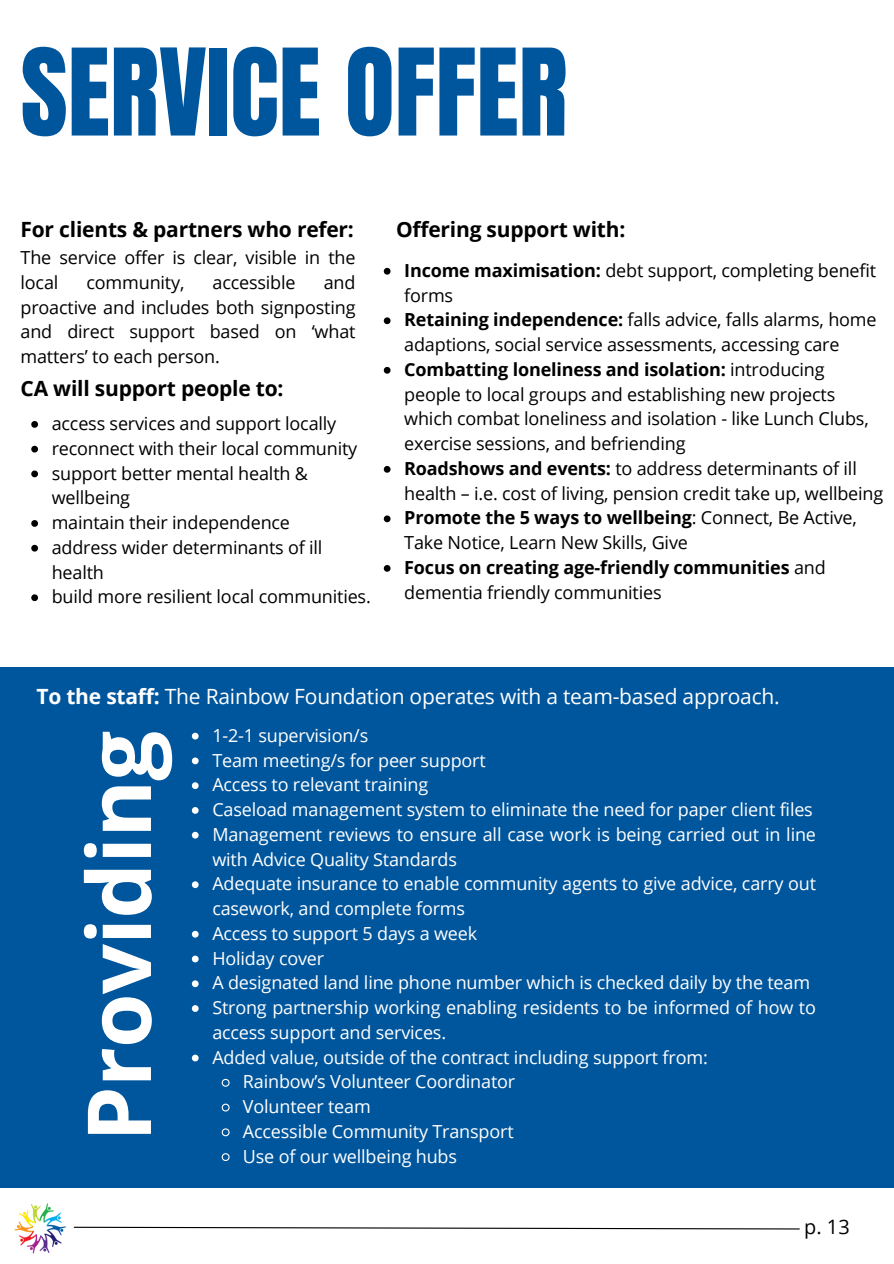
<style>
.page{position:relative;width:894px;height:1264px;background:#fff}
.page>*{position:absolute;margin:0;border:0;box-sizing:border-box;transform-origin:0 0}
.t1{font:102.3px "Anton";color:#00569d}
.t2{font:700 88.2px "Open Sans";letter-spacing:-.01em;color:#fff}
.t3{font:700 21px "Open Sans";letter-spacing:-.01em;color:#000}
.t4{font:21px "Open Sans";letter-spacing:-.01em;color:#fff}
.t5{font:19.95px "Open Sans";color:#000}
.t6{font:18px/24.8px "Open Sans";letter-spacing:-.01em;color:#000}
.t7{font:18px "Open Sans";letter-spacing:-.01em;color:#fff}
.s1{font-weight:700}
</style>
<div class="page">
<div style="left:0;top:667px;width:893px;height:520px;background:#00569d"></div>
<svg style="left:31px;top:421px;width:7px;height:7px"></svg>
<svg style="left:31px;top:446px;width:7px;height:6px"></svg>
<svg style="left:31px;top:470px;width:7px;height:7px"></svg>
<svg style="left:31px;top:520px;width:7px;height:7px"></svg>
<svg style="left:31px;top:545px;width:7px;height:6px"></svg>
<svg style="left:31px;top:594px;width:7px;height:7px"></svg>
<svg style="left:383px;top:268px;width:7px;height:6px"></svg>
<svg style="left:383px;top:317px;width:7px;height:7px"></svg>
<svg style="left:383px;top:367px;width:7px;height:6px"></svg>
<svg style="left:383px;top:466px;width:7px;height:6px"></svg>
<svg style="left:383px;top:515px;width:7px;height:7px"></svg>
<svg style="left:383px;top:565px;width:7px;height:6px"></svg>
<svg style="left:192px;top:732px;width:6px;height:7px"></svg>
<svg style="left:192px;top:757px;width:6px;height:7px"></svg>
<svg style="left:192px;top:782px;width:6px;height:7px"></svg>
<svg style="left:192px;top:807px;width:6px;height:6px"></svg>
<svg style="left:192px;top:831px;width:6px;height:7px"></svg>
<svg style="left:192px;top:881px;width:6px;height:7px"></svg>
<svg style="left:192px;top:930px;width:6px;height:7px"></svg>
<svg style="left:192px;top:955px;width:6px;height:7px"></svg>
<svg style="left:192px;top:980px;width:6px;height:7px"></svg>
<svg style="left:192px;top:1005px;width:6px;height:6px"></svg>
<svg style="left:192px;top:1054px;width:6px;height:7px"></svg>
<svg style="left:221px;top:1078px;width:9px;height:9px"></svg>
<svg style="left:221px;top:1103px;width:9px;height:9px"></svg>
<svg style="left:221px;top:1128px;width:9px;height:9px"></svg>
<svg style="left:221px;top:1153px;width:9px;height:8px"></svg>
<svg style="left:74px;top:1226px;width:726px;height:3px"></svg>
<img style="left:14px;top:1203px;width:60px;height:51px">
<h1 class="t1" style="left:21px;top:19px;width:548px">SERVICE OFFER</h1>
<p class="t3" style="left:21px;top:215px;width:335px">For clients &amp; partners who refer:</p>
<p class="t6" style="left:21px;top:245px;width:336px">The service offer is clear, visible in the local</p>
<p class="t6" style="left:21px;top:269px;width:336px;text-align:justify;text-indent:303px">and proactive and includes both signposting and direct support based on ‘what matters’ to each person.</p>
<p class="t3" style="left:21px;top:374px;width:264px">CA will support people to:</p>
<p class="t6" style="left:52px;top:410px;width:320px">access services and support locally reconnect with their local community support better mental health &amp; wellbeing<br>maintain their independence<br>address wider determinants of ill health<br>build more resilient local communities.</p>
<p class="t6" style="left:86px;top:269px;width:99px">community,</p>
<p class="t6" style="left:212px;top:269px;width:85px">accessible</p>
<p class="t3" style="left:396px;top:215px;width:231px">Offering support with:</p>
<p class="t6" style="left:404px;top:257px;width:480px"><span class="s1">Income maximisation:</span> debt support, completing benefit forms<br><span class="s1">Retaining independence:</span> falls advice, falls alarms, home adaptions, social service assessments, accessing care <span class="s1">Combatting loneliness and isolation:</span> introducing people to local groups and establishing new projects which combat loneliness and isolation - like Lunch Clubs, exercise sessions, and befriending<br><span class="s1">Roadshows and events:</span> to address determinants of ill health – i.e. cost of living, pension credit take up, wellbeing <span class="s1">Promote the 5 ways to wellbeing</span>: Connect, Be Active, Take Notice, Learn New Skills, Give<br><span class="s1">Focus on creating age-friendly communities</span> and dementia friendly communities</p>
<p class="t4" style="left:36px;top:681px;width:744px"><span class="s1">To the staff:</span> The Rainbow Foundation operates with a team-based approach.</p>
<h2 class="t2" style="left:57px;top:1141px;width:412px;rotate:-90deg">Providing</h2>
<p class="t7" style="left:212px;top:722px;width:157px">1-2-1 supervision/s</p>
<p class="t7" style="left:212px;top:747px;width:275px">Team meeting/s for peer support</p>
<p class="t7" style="left:212px;top:772px;width:217px">Access to relevant training</p>
<p class="t7" style="left:212px;top:796px;width:602px">Caseload management system to eliminate the need for paper client files</p>
<p class="t7" style="left:212px;top:821px;width:605px">Management reviews to ensure all case work is being carried out in line</p>
<p class="t7" style="left:212px;top:846px;width:246px">with Advice Quality Standards</p>
<p class="t7" style="left:212px;top:871px;width:605px">Adequate insurance to enable community agents to give advice, carry out</p>
<p class="t7" style="left:212px;top:895px;width:254px">casework, and complete forms</p>
<p class="t7" style="left:212px;top:920px;width:266px">Access to support 5 days a week</p>
<p class="t7" style="left:212px;top:945px;width:113px">Holiday cover</p>
<p class="t7" style="left:212px;top:970px;width:599px">A designated land line phone number which is checked daily by the team</p>
<p class="t7" style="left:212px;top:994px;width:605px">Strong partnership working enabling residents to be informed of how to</p>
<p class="t7" style="left:212px;top:1019px;width:235px">access support and services.</p>
<p class="t7" style="left:212px;top:1044px;width:497px">Added value, outside of the contract including support from:</p>
<p class="t7" style="left:243px;top:1069px;width:274px">Rainbow’s Volunteer Coordinator</p>
<p class="t7" style="left:243px;top:1093px;width:129px">Volunteer team</p>
<p class="t7" style="left:243px;top:1118px;width:272px">Accessible Community Transport</p>
<p class="t7" style="left:243px;top:1143px;width:215px">Use of our wellbeing hubs</p>
<p class="t5" style="left:804px;top:1212px;width:47px">p. 13</p>
</div>
